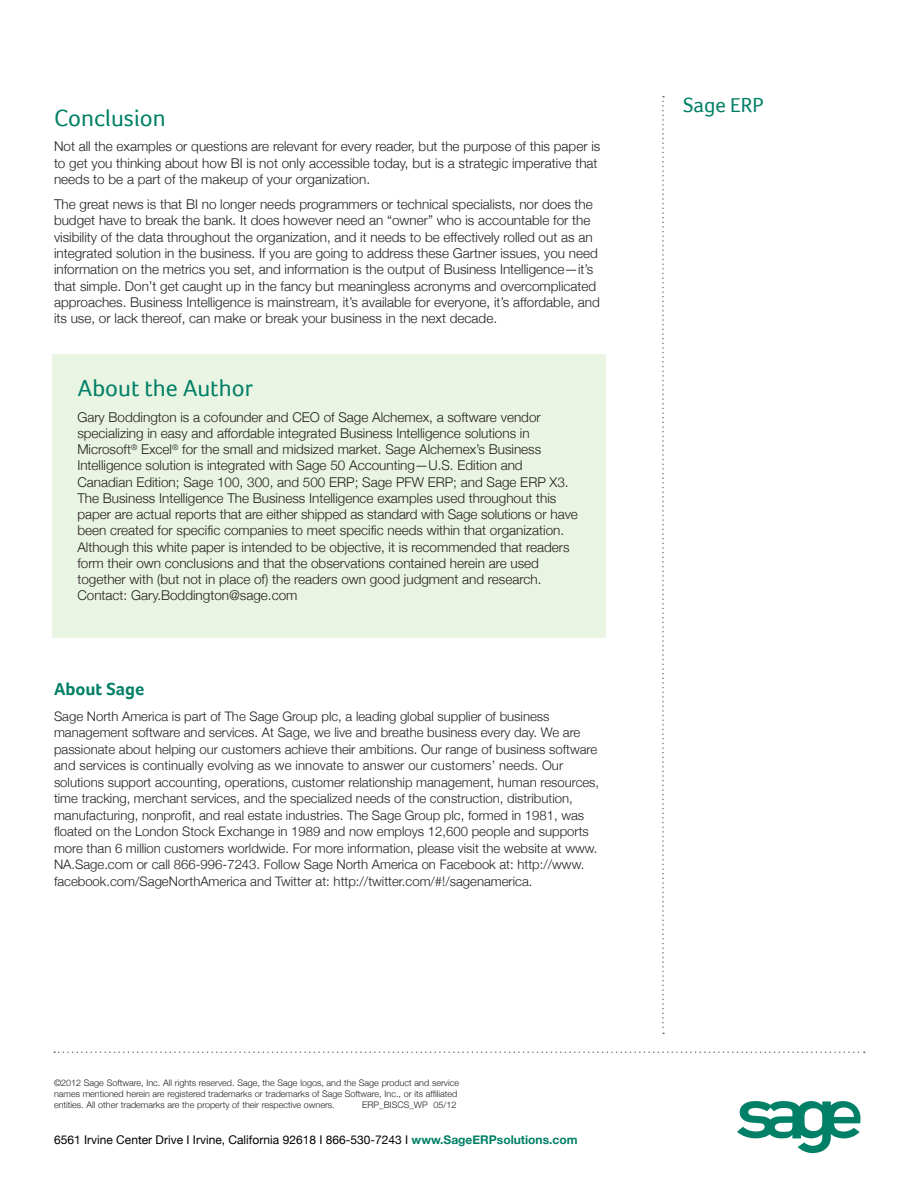
<style>
.page{position:relative;width:918px;height:1188px;background:#fff}
.page>*{position:absolute;margin:0;border:0;box-sizing:border-box;transform-origin:0 0}
.t1{font:24px "Foco";color:#008066}
.t2{font:21px "Foco";color:#008066}
.t3{font:700 18px "Foco";color:#008066}
.Body{font:300 13.5px/16.2px "Helvetica Neue";color:#231f20}
.Body-2{font:300 13.2px/16.5px "Helvetica Neue";color:#231f20}
.t4{font:12px "Helvetica Neue";color:#000}
.Copyright{font:300 9px/10.8px "Helvetica Neue";color:#231f20}
.s1{font-weight:700;color:#008066}
</style>
<div class="page">
<svg style="left:54px;top:1052px;width:811px;height:1px"></svg>
<svg style="left:662px;top:96px;width:2px;height:938px"></svg>
<div style="left:53px;top:354px;width:553px;height:283px;background:#eaf4e2"></div>
<svg style="left:737px;top:1101px;width:123px;height:52px"></svg>
<h2 class="t1" style="left:54px;top:104px;width:113px">Conclusion</h2>
<p class="Body" style="left:54px;top:138px;width:548px">Not all the examples or questions are relevant for every reader, but the purpose of this paper is to get you thinking about how BI is not only accessible today, but is a strategic imperative that needs to be a part of the makeup of your organization.</p>
<p class="Body" style="left:54px;top:196px;width:547px">The great news is that BI no longer needs programmers or technical specialists, nor does the budget have to break the bank. It does however need an “owner” who is accountable for the visibility of the data throughout the organization, and it needs to be effectively rolled out as an integrated solution in the business. If you are going to address these Gartner issues, you need information on the metrics you set, and information is the output of Business Intelligence—it’s that simple. Don’t get caught up in the fancy but meaningless acronyms and overcomplicated approaches. Business Intelligence is mainstream, it’s available for everyone, it’s affordable, and its use, or lack thereof, can make or break your business in the next decade.</p>
<h2 class="t1" style="left:77px;top:374px;width:177px">About the Author</h2>
<p class="Body" style="left:77px;top:408px;width:502px">Gary Boddington is a cofounder and CEO of Sage Alchemex, a software vendor specializing in easy and affordable integrated Business Intelligence solutions in Microsoft<sup>®</sup> Excel<sup>®</sup> for the small and midsized market. Sage Alchemex’s Business Intelligence solution is integrated with Sage 50 Accounting—U.S. Edition and Canadian Edition; Sage 100, 300, and 500 ERP; Sage PFW ERP; and Sage ERP X3.<br>The Business Intelligence The Business Intelligence examples used throughout this paper are actual reports that are either shipped as standard with Sage solutions or have been created for specific companies to meet specific needs within that organization.<br>Although this white paper is intended to be objective, it is recommended that readers form their own conclusions and that the observations contained herein are used together with (but not in place of) the readers own good judgment and research.<br>Contact: Gary.Boddington@sage.com</p>
<h3 class="t3" style="left:54px;top:679px;width:92px">About Sage</h3>
<p class="Body-2" style="left:54px;top:708px;width:547px">Sage North America is part of The Sage Group plc, a leading global supplier of business management software and services. At Sage, we live and breathe business every day. We are passionate about helping our customers achieve their ambitions. Our range of business software and services is continually evolving as we innovate to answer our customers’ needs. Our solutions support accounting, operations, customer relationship management, human resources, time tracking, merchant services, and the specialized needs of the construction, distribution, manufacturing, nonprofit, and real estate industries. The Sage Group plc, formed in 1981, was floated on the London Stock Exchange in 1989 and now employs 12,600 people and supports more than 6 million customers worldwide. For more information, please visit the website at www.<br>NA.Sage.com or call 866-996-7243. Follow Sage North America on Facebook at: http://www. facebook.com/SageNorthAmerica and Twitter at: http://twitter.com/#!/sagenamerica.</p>
<p class="Copyright" style="left:54px;top:1077px;width:407px">©2012 Sage Software, Inc. All rights reserved. Sage, the Sage logos, and the Sage product and service names mentioned herein are registered trademarks or trademarks of Sage Software, Inc., or its affiliated entities. All other trademarks are the property of their respective owners.</p>
<p class="Copyright" style="left:362px;top:1099px;width:96px">ERP_BISCS_WP 05/12</p>
<p class="t4" style="left:54px;top:1132px;width:525px">6561 Irvine Center Drive I Irvine, California 92618 I 866-530-7243 I <span class="s1">www.SageERPsolutions.com</span></p>
<p class="t2" style="left:683px;top:93px;width:82px">Sage ERP</p>
</div>
